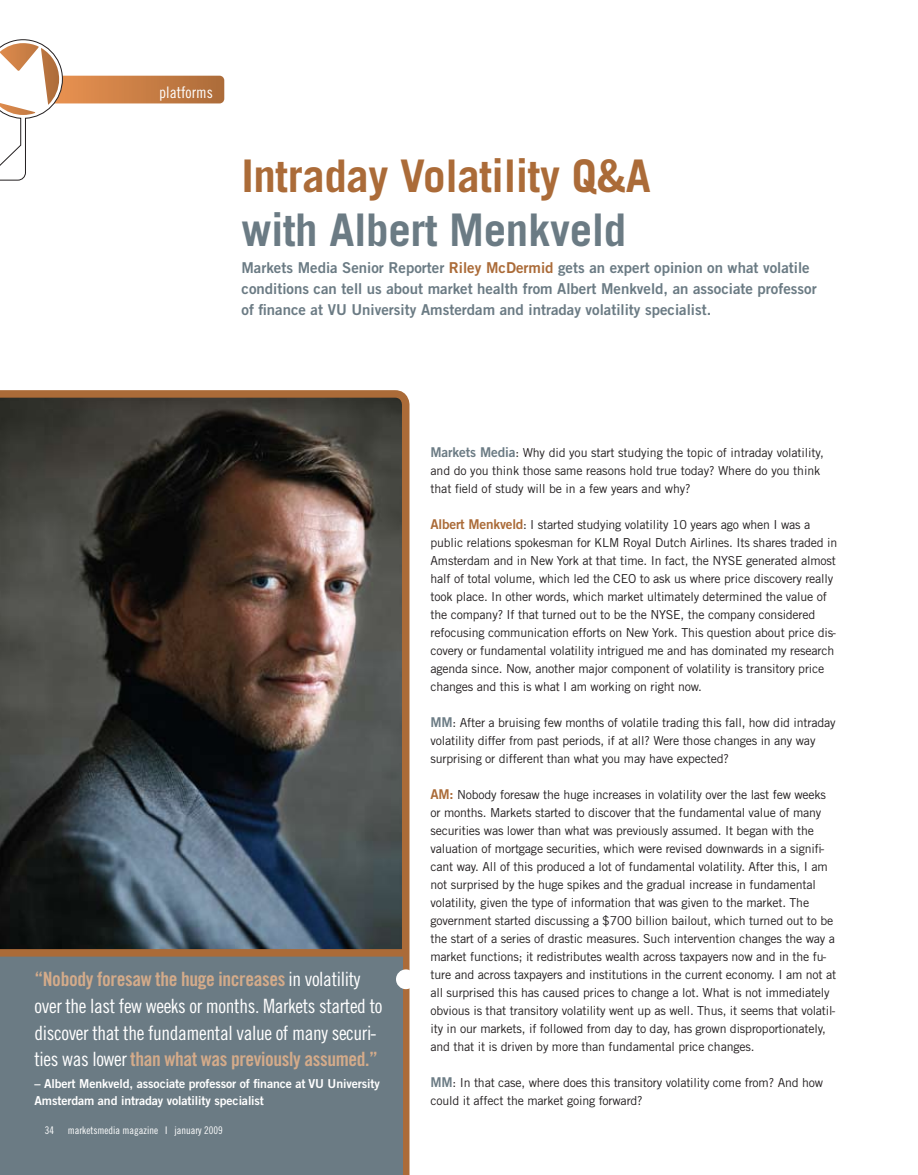
<style>
.page{position:relative;width:918px;height:1175px;background:#fff}
.page>*{position:absolute;margin:0;border:0;box-sizing:border-box;transform-origin:0 0}
.t1{font:700 45px "Trade Gothic";letter-spacing:-.01em;color:#ab6b38}
.t2{font:700 45px "Trade Gothic";letter-spacing:-.01em;color:#6b7b84}
.t3{font:19.65px/26.5px "Trade Gothic Cond Eighteen";letter-spacing:-.02em;color:#fff}
.t4{font:19.65px "Trade Gothic Bold Cond Twenty";letter-spacing:-.02em;color:#d4ab8a}
.t5{font:15.9px "Trade Gothic Cond Eighteen";color:#fff}
.t6{font:15px/21px "Trade Gothic Bold Two";color:#6b7b84}
.t7{font:12.3px/18px "Trade Gothic";letter-spacing:-.015em;color:#231f20}
.t8{font:12.3px/17.2px "Trade Gothic Bold Two";letter-spacing:-.01em;color:#fff}
.t9{font:10.5px "Trade Gothic Cond Eighteen";color:#fff}
.s1{color:#ab6b38}
.s2{font-family:"Trade Gothic Cond Eighteen";color:#fff}
.s3{font-family:"Trade Gothic Bold Two";font-size:13.5px;color:#6b7b84}
.s4{font-family:"Trade Gothic Bold Two";font-size:13.5px;color:#ab6b38}
</style>
<div class="page">
<img style="left:0;top:390px;width:410px;height:784px">
<div style="left:0;top:952px;width:402px;height:222px;background:#6b7b84"></div>
<svg style="left:0;top:40px;width:224px;height:141px"></svg>
<div style="left:0;top:949px;width:404px;height:7px;background:#ab6b38"></div>
<div style="left:396px;top:969px;width:20px;height:20px;background:#fff;border-radius:50%"></div>
<p class="t5" style="left:159px;top:83px;width:55px">platforms</p>
<h1 class="t1" style="left:242px;top:148px;width:411px">Intraday Volatility Q&amp;A</h1>
<h1 class="t2" style="left:242px;top:202px;width:386px">with Albert Menkveld</h1>
<p class="t6" style="left:242px;top:257px;width:577px">Markets Media Senior Reporter <span class="s1">Riley McDermid</span> gets an expert opinion on what volatile conditions can tell us about market health from Albert Menkveld, an associate professor of finance at VU University Amsterdam and intraday volatility specialist.</p>
<h2 class="t4" style="left:34px;top:967px;width:327px">“Nobody foresaw the huge increases <span class="s2">in volatility</span></h2>
<h2 class="t3" style="left:34px;top:992px;width:349px">over the last few weeks or months. Markets started to discover that the fundamental value of many securi-</h2>
<h2 class="t4" style="left:35px;top:1047px;width:345px"><span class="s2">ties was lower</span> than what was previously assumed.”</h2>
<p class="t8" style="left:34px;top:1075px;width:347px">– Albert Menkveld, associate professor of finance at VU University<br>Amsterdam and intraday volatility specialist</p>
<p class="t9" style="left:45px;top:1124px;width:11px">34</p>
<p class="t9" style="left:68px;top:1124px;width:157px">marketsmedia magazine I january 2009</p>
<p class="t7" style="left:430px;top:443px;width:395px"><span class="s3">Markets Media</span>: Why did you start studying the topic of intraday volatility, and do you think those same reasons hold true today? Where do you think that field of study will be in a few years and why?</p>
<p class="t7" style="left:430px;top:515px;width:408px"><span class="s4">Albert Menkveld</span>: I started studying volatility 10 years ago when I was a public relations spokesman for KLM Royal Dutch Airlines. Its shares traded in Amsterdam and in New York at that time. In fact, the NYSE generated almost half of total volume, which led the CEO to ask us where price discovery really took place. In other words, which market ultimately determined the value of the company? If that turned out to be the NYSE, the company considered refocusing communication efforts on New York. This question about price dis&shy;covery or fundamental volatility intrigued me and has dominated my research agenda since. Now, another major component of volatility is transitory price changes and this is what I am working on right now.</p>
<p class="t7" style="left:430px;top:713px;width:407px"><span class="s3">MM</span>: After a bruising few months of volatile trading this fall, how did intraday volatility differ from past periods, if at all? Were those changes in any way surprising or different than what you may have expected?</p>
<p class="t7" style="left:430px;top:785px;width:407px"><span class="s4">AM:</span> Nobody foresaw the huge increases in volatility over the last few weeks or months. Markets started to discover that the fundamental value of many securities was lower than what was previously assumed. It began with the valuation of mortgage securities, which were revised downwards in a signifi&shy;cant way. All of this produced a lot of fundamental volatility. After this, I am not surprised by the huge spikes and the gradual increase in fundamental volatility, given the type of information that was given to the market. The government started discussing a $700 billion bailout, which turned out to be the start of a series of drastic measures. Such intervention changes the way a market functions; it redistributes wealth across taxpayers now and in the fu&shy;ture and across taxpayers and institutions in the current economy. I am not at all surprised this has caused prices to change a lot. What is not immediately obvious is that transitory volatility went up as well. Thus, it seems that volatil&shy;ity in our markets, if followed from day to day, has grown disproportionately, and that it is driven by more than fundamental price changes.</p>
<p class="t7" style="left:430px;top:1073px;width:394px"><span class="s3">MM</span>: In that case, where does this transitory volatility come from? And how could it affect the market going forward?</p>
</div>
